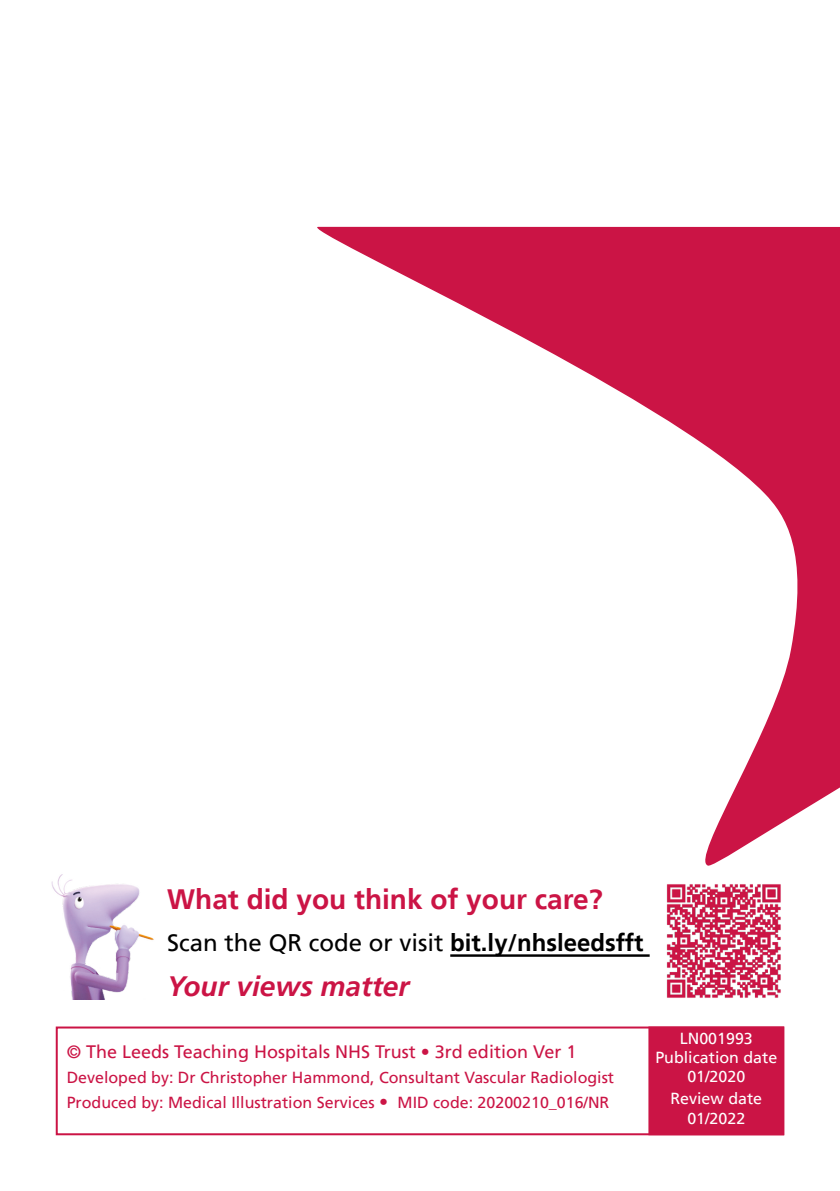
<style>
.page{position:relative;width:840px;height:1191px;background:#fff}
.page>*{position:absolute;margin:0;border:0;box-sizing:border-box;transform-origin:0 0}
.t1{font:700 28px "Frutiger LT";color:#cb1445}
.t2{font:italic 700 28px "Frutiger LT";color:#cb1445}
.t3{font:24px "Frutiger LT";color:#000}
.t4{font:18px "Frutiger LT";color:#cb1445}
.t5{font:16px/24.4px "Frutiger LT";color:#cb1445}
.t6{font:16px/19.2px "Frutiger LT";color:#fff;text-align:center}
.s1{font-weight:700}
.s2{font-size:18px}
</style>
<div class="page">
<div style="left:56px;top:1026px;width:727px;height:109px;border:2px solid #cb1445"></div>
<div style="left:648px;top:1026px;width:135px;height:109px;background:#cb1445;border:2px solid #cb1445"></div>
<svg style="left:317px;top:227px;width:522px;height:639px"></svg>
<img style="left:51px;top:874px;width:103px;height:125px">
<hr style="left:450px;top:954px;width:199px;height:2px;background:#000">
<img style="left:666px;top:884px;width:115px;height:114px">
<h1 class="t1" style="left:167px;top:883px;width:437px">What did you think of your care?</h1>
<h2 class="t3" style="left:167px;top:928px;width:477px">Scan the QR code or visit <span class="s1">bit.ly/nhsleedsfft</span></h2>
<h1 class="t2" style="left:167px;top:969px;width:243px">Your views matter</h1>
<p class="t4" style="left:67px;top:1041px;width:511px">© The Leeds Teaching Hospitals NHS Trust • 3rd edition Ver 1</p>
<p class="t5" style="left:67px;top:1065px;width:548px">Developed by: Dr Christopher Hammond, Consultant Vascular Radiologist<br>Produced by: Medical Illustration Services <span class="s2">•</span> MID code: 20200210_016/NR</p>
<p class="t6" style="left:655px;top:1028px;width:123px">LN001993<br>Publication date<br>01/2020</p>
<p class="t6" style="left:670px;top:1089px;width:93px">Review date<br>01/2022</p>
</div>
